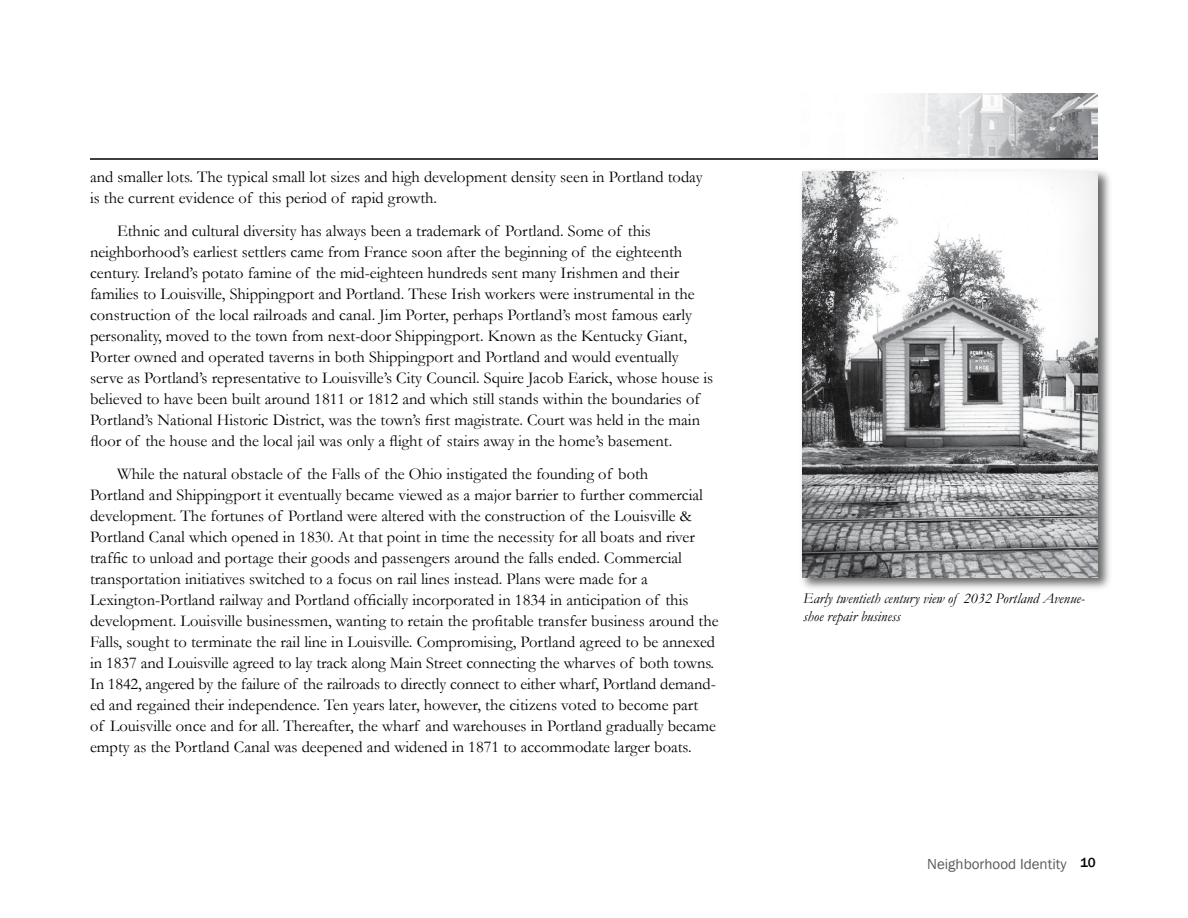
<style>
.page{position:relative;width:1188px;height:918px;background:#fff}
.page>*{position:absolute;margin:0;border:0;box-sizing:border-box;transform-origin:0 0}
.t1{font:16.5px/21px "Garamond";color:#000}
.t2{font:italic 15px/18px "Garamond";color:#000}
.t3{font:15px "Franklin Gothic";color:#58595b}
.s1{font-weight:500;font-size:13.5px;color:#000}
</style>
<div class="page">
<img style="left:900px;top:94px;width:198px;height:64px">
<hr style="left:90px;top:158px;width:1008px;height:2px;background:#000">
<div style="left:799px;top:167px;width:313px;height:426px;background:#000;opacity:.6"></div>
<img style="left:802px;top:171px;width:296px;height:407px">
<p class="t1" style="left:90px;top:166px;width:614px">and smaller lots. The typical small lot sizes and high development density seen in Portland today is the current evidence of this period of rapid growth.</p>
<p class="t1" style="left:90px;top:220px;width:625px;text-indent:27px">Ethnic and cultural diversity has always been a trademark of Portland. Some of this neighborhood’s earliest settlers came from France soon after the beginning of the eighteenth century. Ireland’s potato famine of the mid-eighteen hundreds sent many Irishmen and their families to Louisville, Shippingport and Portland. These Irish workers were instrumental in the construction of the local railroads and canal. Jim Porter, perhaps Portland’s most famous early personality, moved to the town from next-door Shippingport. Known as the Kentucky Giant, Porter owned and operated taverns in both Shippingport and Portland and would eventually serve as Portland’s representative to Louisville’s City Council. Squire Jacob Earick, whose house is believed to have been built around 1811 or 1812 and which still stands within the boundaries of Portland’s National Historic District, was the town’s first magistrate. Court was held in the main floor of the house and the local jail was only a flight of stairs away in the home’s basement.</p>
<p class="t1" style="left:90px;top:463px;width:630px;text-indent:27px">While the natural obstacle of the Falls of the Ohio instigated the founding of both<br>Portland and Shippingport it eventually became viewed as a major barrier to further commercial development. The fortunes of Portland were altered with the construction of the Louisville &amp; Portland Canal which opened in 1830. At that point in time the necessity for all boats and river traffic to unload and portage their goods and passengers around the falls ended. Commercial transportation initiatives switched to a focus on rail lines instead. Plans were made for a Lexington-Portland railway and Portland officially incorporated in 1834 in anticipation of this development. Louisville businessmen, wanting to retain the profitable transfer business around the Falls, sought to terminate the rail line in Louisville. Compromising, Portland agreed to be annexed in 1837 and Louisville agreed to lay track along Main Street connecting the wharves of both towns.<br>In 1842, angered by the failure of the railroads to directly connect to either wharf, Portland demand&shy;ed and regained their independence. Ten years later, however, the citizens voted to become part<br>of Louisville once and for all. Thereafter, the wharf and warehouses in Portland gradually became empty as the Portland Canal was deepened and widened in 1871 to accommodate larger boats.</p>
<p class="t2" style="left:803px;top:589px;width:283px">Early twentieth century view of 2032 Portland Avenue&shy;shoe repair business</p>
<p class="t3" style="left:927px;top:854px;width:170px">Neighborhood Identity <span class="s1">10</span></p>
</div>
